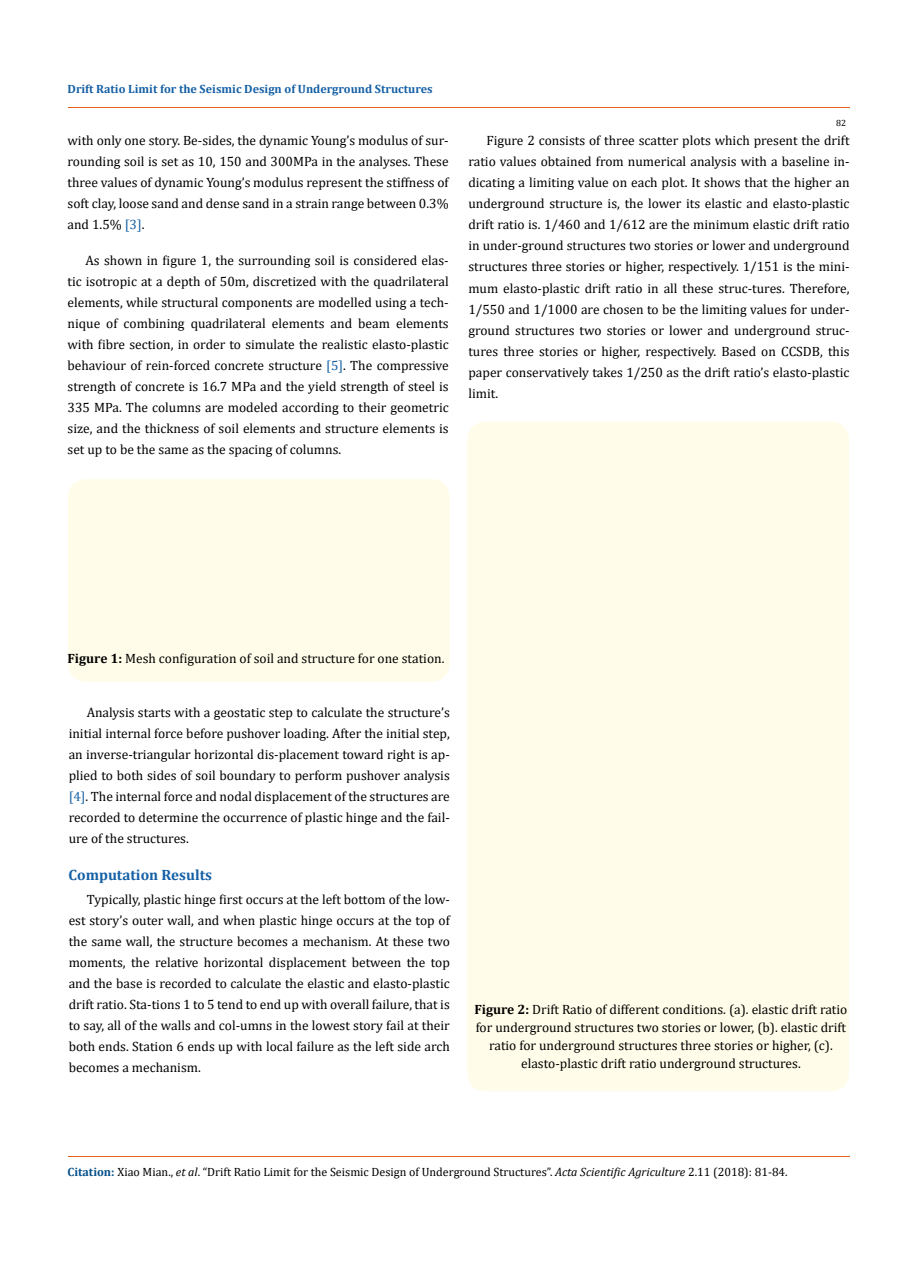
<style>
.page{position:relative;width:917px;height:1262px;background:#fff}
.page>*{position:absolute;margin:0;border:0;box-sizing:border-box;transform-origin:0 0}
.t1{font:700 15px "Cambria";color:#1560a6}
.t2{font:13.5px/21px "Cambria";color:#000;text-align:justify}
.t3{font:12px "Cambria";color:#000}
.t4{font:700 12px "Cambria";color:#1560a6}
.t5{font:9px "Cambria";color:#000}
.s1{color:#1560a6}
.s2{font-weight:700}
.s3{font-weight:700;color:#035089}
.s4{font-style:italic}
</style>
<div class="page">
<div style="left:68px;top:479px;width:381px;height:202px;background:#fffde9;border-radius:18px"></div>
<div style="left:467px;top:422px;width:382px;height:669px;background:#fffde9;border-radius:18px"></div>
<hr style="left:68px;top:108px;width:781px;height:1px;background:#e05d1a">
<hr style="left:68px;top:1156px;width:781px;height:1px;background:#e05d1a">
<p class="t4" style="left:68px;top:81px;width:366px">Drift Ratio Limit for the Seismic Design of Underground Structures</p>
<p class="t2" style="left:68px;top:130px;width:383px">with only one story. Be-sides, the dynamic Young’s modulus of sur&shy;rounding soil is set as 10, 150 and 300MPa in the analyses. These three values of dynamic Young’s modulus represent the stiffness of soft clay, loose sand and dense sand in a strain range between 0.3% and 1.5% <span class="s1">[3]</span>.</p>
<p class="t2" style="left:68px;top:250px;width:383px;text-indent:18px">As shown in figure 1, the surrounding soil is considered elas&shy;tic isotropic at a depth of 50m, discretized with the quadrilateral elements, while structural components are modelled using a tech&shy;nique of combining quadrilateral elements and beam elements with fibre section, in order to simulate the realistic elasto-plastic behaviour of rein-forced concrete structure <span class="s1">[5]</span>. The compressive strength of concrete is 16.7 MPa and the yield strength of steel is 335 MPa. The columns are modeled according to their geometric size, and the thickness of soil elements and structure elements is set up to be the same as the spacing of columns.</p>
<p class="t5" style="left:836px;top:118px;width:11px">82</p>
<p class="t2" style="left:468px;top:130px;width:383px;text-indent:18px">Figure 2 consists of three scatter plots which present the drift ratio values obtained from numerical analysis with a baseline in&shy;dicating a limiting value on each plot. It shows that the higher an underground structure is, the lower its elastic and elasto-plastic drift ratio is. 1/460 and 1/612 are the minimum elastic drift ratio in under-ground structures two stories or lower and underground structures three stories or higher, respectively. 1/151 is the mini&shy;mum elasto-plastic drift ratio in all these struc-tures. Therefore, 1/550 and 1/1000 are chosen to be the limiting values for under&shy;ground structures two stories or lower and underground struc&shy;tures three stories or higher, respectively. Based on CCSDB, this paper conservatively takes 1/250 as the drift ratio’s elasto-plastic limit.</p>
<p class="t2" style="left:68px;top:647px;width:378px"><span class="s2">Figure 1:</span> Mesh configuration of soil and structure for one station.</p>
<p class="t2" style="left:69px;top:701px;width:383px;text-indent:18px">Analysis starts with a geostatic step to calculate the structure’s initial internal force before pushover loading. After the initial step, an inverse-triangular horizontal dis-placement toward right is ap&shy;plied to both sides of soil boundary to perform pushover analysis <span class="s1">[4]</span>. The internal force and nodal displacement of the structures are recorded to determine the occurrence of plastic hinge and the fail&shy;ure of the structures.</p>
<p class="t1" style="left:69px;top:864px;width:145px">Computation Results</p>
<p class="t2" style="left:69px;top:889px;width:383px;text-indent:18px">Typically, plastic hinge first occurs at the left bottom of the low&shy;est story’s outer wall, and when plastic hinge occurs at the top of the same wall, the structure becomes a mechanism. At these two moments, the relative horizontal displacement between the top and the base is recorded to calculate the elastic and elasto-plastic drift ratio. Sta-tions 1 to 5 tend to end up with overall failure, that is to say, all of the walls and col-umns in the lowest story fail at their both ends. Station 6 ends up with local failure as the left side arch becomes a mechanism.</p>
<p class="t2" style="left:474px;top:1000px;width:374px;line-height:18px;text-align:center"><span class="s2">Figure 2:</span> Drift Ratio of different conditions. (a). elastic drift ratio for underground structures two stories or lower, (b). elastic drift ratio for underground structures three stories or higher, (c). elasto-plastic drift ratio underground structures.</p>
<p class="t3" style="left:68px;top:1165px;width:721px"><span class="s3">Citation:</span> Xiao Mian., <span class="s4">et al</span>. “Drift Ratio Limit for the Seismic Design of Underground Structures”. <span class="s4">Acta Scientific Agriculture</span> 2.11 (2018): 81-84.</p>
</div>
